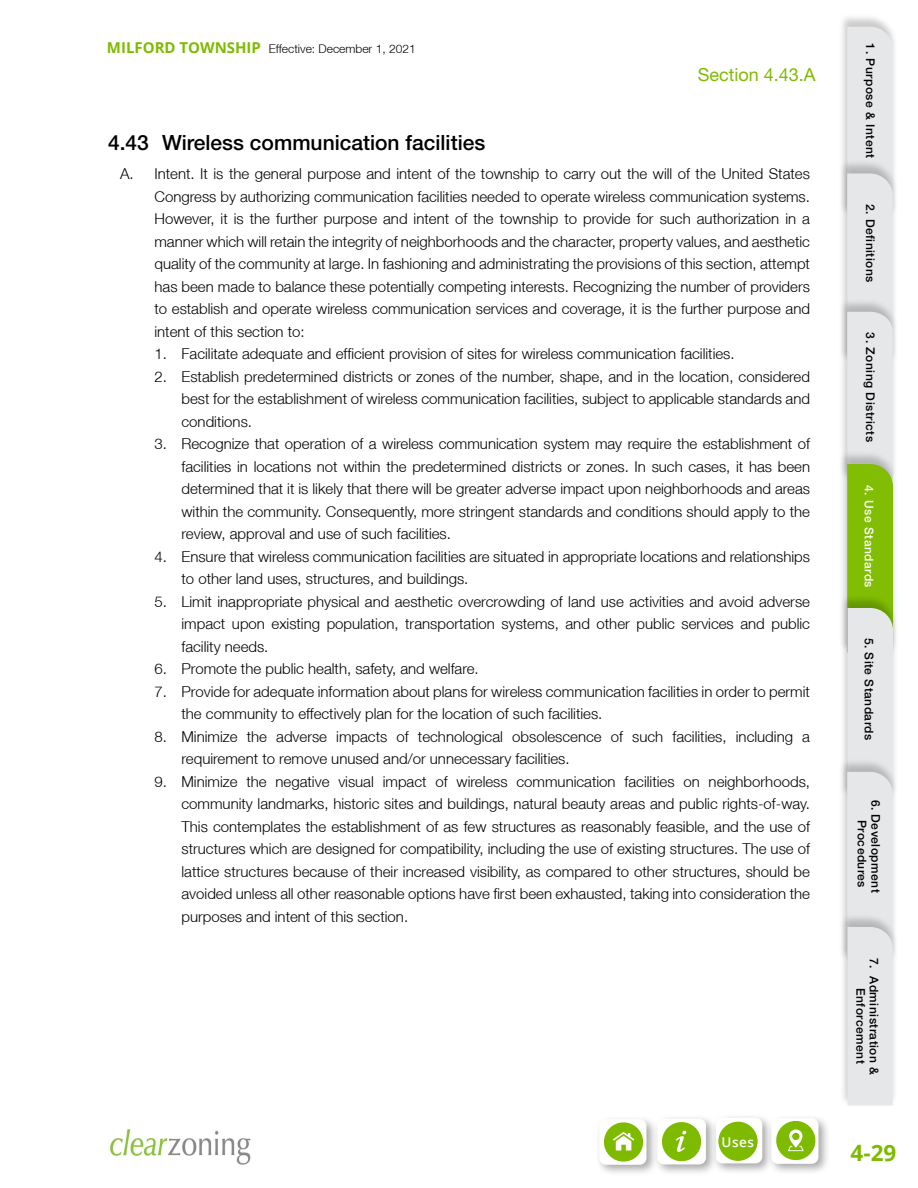
<style>
.page{position:relative;width:918px;height:1188px;background:#fff}
.page>*{position:absolute;margin:0;border:0;box-sizing:border-box;transform-origin:0 0}
.t1{font:700 22.5px "Open Sans";color:#7ebb00}
.t2{font:500 21px "Helvetica Neue LT Std";color:#000}
.t3{font:18px "Helvetica Neue LT Std";color:#7ebb00}
.t4{font:300 15px/22.5px "Helvetica Neue LT";color:#000;text-align:justify}
.t5{font:600 13.5px "Open Sans";color:#fff}
.t6{font:500 12px/13.5px "Helvetica Neue LT Std";letter-spacing:.04em;color:#000}
.t7{font:300 12px "Helvetica Neue LT";color:#000}
.t8{font:500 12px "Helvetica Neue LT Std";letter-spacing:.04em;color:#fff}
.s1{font-family:"Open Sans";font-weight:700;font-size:15px;color:#7ebb00}
</style>
<div class="page">
<div style="left:711px;top:1114px;width:64px;height:62px;background:#000;opacity:.35"></div>
<div style="left:716px;top:1118px;width:46px;height:45px;background:#fff;border-radius:7px"></div>
<div style="left:767px;top:1114px;width:64px;height:62px;background:#000;opacity:.35"></div>
<div style="left:771px;top:1118px;width:47px;height:46px;background:#fff;border-radius:7px"></div>
<svg style="left:776px;top:1119px;width:41px;height:43px"></svg>
<div style="left:792px;top:1133px;width:7px;height:7px;background:#7ebb00;border-radius:50%"></div>
<div style="left:595px;top:1115px;width:64px;height:62px;background:#000;opacity:.35"></div>
<div style="left:599px;top:1119px;width:47px;height:46px;background:#fff;border-radius:7px"></div>
<svg style="left:602px;top:1120px;width:43px;height:44px"></svg>
<div style="left:653px;top:1115px;width:65px;height:62px;background:#000;opacity:.35"></div>
<div style="left:657px;top:1119px;width:49px;height:45px;background:#fff;border-radius:7px"></div>
<svg style="left:662px;top:1122px;width:40px;height:40px"></svg>
<div style="left:718px;top:1122px;width:40px;height:39px;background:#7ebb00;border-radius:50%"></div>
<img style="left:110px;top:1129px;width:141px;height:35px">
<div style="left:839px;top:13px;width:60px;height:203px;background:#000;opacity:.21"></div>
<div style="left:839px;top:160px;width:60px;height:203px;background:#000;opacity:.21"></div>
<div style="left:839px;top:298px;width:60px;height:182px;background:#000;opacity:.21"></div>
<div style="left:839px;top:450px;width:60px;height:203px;background:#000;opacity:.21"></div>
<div style="left:839px;top:594px;width:60px;height:203px;background:#000;opacity:.21"></div>
<div style="left:839px;top:758px;width:60px;height:203px;background:#000;opacity:.21"></div>
<div style="left:839px;top:913px;width:60px;height:193px;background:#000;opacity:.21"></div>
<svg style="left:847px;top:27px;width:46px;height:1079px;background:#d6dfc7"></svg>
<p class="t7" style="left:107px;top:42px;width:310px"><span class="s1">MILFORD TOWNSHIP</span> Effective: December 1, 2021</p>
<p class="t3" style="left:698px;top:64px;width:119px">Section 4.43.A</p>
<h2 class="t2" style="left:108px;top:130px;width:379px">4.43 Wireless communication facilities</h2>
<p class="t4" style="left:154px;top:162px;width:657px;text-indent:-34px">A. Intent. It is the general purpose and intent of the township to carry out the will of the United States Congress by authorizing communication facilities needed to operate wireless communication systems.<br>However, it is the further purpose and intent of the township to provide for such authorization in a manner which will retain the integrity of neighborhoods and the character, property values, and aesthetic quality of the community at large. In fashioning and administrating the provisions of this section, attempt has been made to balance these potentially competing interests. Recognizing the number of providers to establish and operate wireless communication services and coverage, it is the further purpose and intent of this section to:</p>
<p class="t4" style="left:154px;top:342px;width:582px">1. Facilitate adequate and efficient provision of sites for wireless communication facilities.</p>
<p class="t4" style="left:182px;top:365px;width:630px;text-indent:-27px">2. Establish predetermined districts or zones of the number, shape, and in the location, considered best for the establishment of wireless communication facilities, subject to applicable standards and conditions.</p>
<p class="t4" style="left:182px;top:432px;width:630px;text-indent:-27px">3. Recognize that operation of a wireless communication system may require the establishment of facilities in locations not within the predetermined districts or zones. In such cases, it has been determined that it is likely that there will be greater adverse impact upon neighborhoods and areas within the community. Consequently, more stringent standards and conditions should apply to the review, approval and use of such facilities.</p>
<p class="t4" style="left:182px;top:545px;width:630px;text-indent:-27px">4. Ensure that wireless communication facilities are situated in appropriate locations and relationships to other land uses, structures, and buildings.</p>
<p class="t4" style="left:182px;top:590px;width:630px;text-indent:-27px">5. Limit inappropriate physical and aesthetic overcrowding of land use activities and avoid adverse impact upon existing population, transportation systems, and other public services and public facility needs.</p>
<p class="t4" style="left:154px;top:657px;width:326px">6. Promote the public health, safety, and welfare.</p>
<p class="t4" style="left:182px;top:680px;width:630px;text-indent:-27px">7. Provide for adequate information about plans for wireless communication facilities in order to permit the community to effectively plan for the location of such facilities.</p>
<p class="t4" style="left:182px;top:725px;width:630px;text-indent:-27px">8. Minimize the adverse impacts of technological obsolescence of such facilities, including a requirement to remove unused and/or unnecessary facilities.</p>
<p class="t4" style="left:182px;top:770px;width:630px;text-indent:-27px">9. Minimize the negative visual impact of wireless communication facilities on neighborhoods, community landmarks, historic sites and buildings, natural beauty areas and public rights-of-way.<br>This contemplates the establishment of as few structures as reasonably feasible, and the use of structures which are designed for compatibility, including the use of existing structures. The use of lattice structures because of their increased visibility, as compared to other structures, should be avoided unless all other reasonable options have first been exhausted, taking into consideration the purposes and intent of this section.</p>
<p class="t5" style="left:721px;top:1133px;width:34px">Uses</p>
<p class="t6" style="left:877px;top:43px;width:116px;rotate:90deg">1. Purpose &amp; Intent</p>
<p class="t6" style="left:877px;top:204px;width:80px;rotate:90deg">2. Definitions</p>
<p class="t6" style="left:877px;top:332px;width:111px;rotate:90deg">3. Zoning Districts</p>
<p class="t8" style="left:876px;top:485px;width:104px;rotate:90deg">4. Use Standards</p>
<p class="t6" style="left:876px;top:638px;width:104px;rotate:90deg">5. Site Standards</p>
<p class="t6" style="left:883px;top:820px;width:74px;text-indent:-20px;rotate:90deg">6. Development<br>Procedures</p>
<p class="t6" style="left:881px;top:988px;width:89px;text-indent:-30px;rotate:90deg">7. Administration &amp;<br>Enforcement</p>
<h1 class="t1" style="left:851px;top:1137px;width:47px">4-29</h1>
</div>
